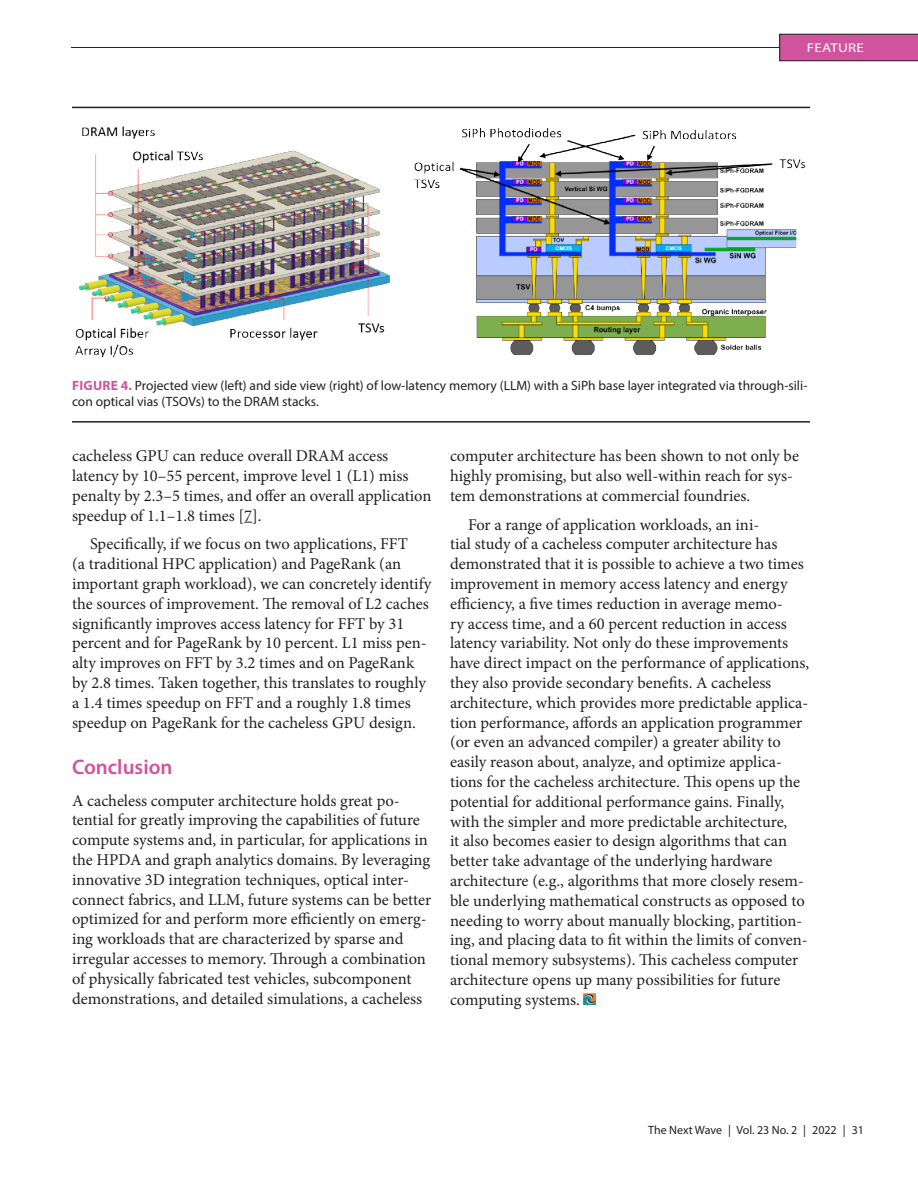
<style>
.page{position:relative;width:918px;height:1188px;background:#fff}
.page>*{position:absolute;margin:0;border:0;box-sizing:border-box;transform-origin:0 0}
.Subhead_1{font:600 21px "Myriad Pro";color:#d1539e}
.Body_text{font:16.5px/19.8px "Minion Pro";color:#231f20}
.Body_text_-_first_pa{font:16.5px/19.8px "Minion Pro";letter-spacing:-.005em;color:#231f20}
.Figure_caption{font:13.5px/16.2px "Myriad Pro";color:#231f20}
.t1{font:12.75px "Myriad Pro";letter-spacing:.02em;color:#fff;scale:1.18 1}
.t2{font:12px "Myriad Pro";color:#231f20}
.s1{font-weight:700;color:#d1539e}
</style>
<div class="page">
<svg style="left:779px;top:34px;width:139px;height:27px;background:#c64f96"></svg>
<hr style="left:71px;top:47px;width:708px;height:1px;background:#231f20">
<hr style="left:72px;top:107px;width:738px;height:1px;background:#231f20">
<hr style="left:72px;top:421px;width:738px;height:2px;background:#231f20">
<img style="left:75px;top:126px;width:731px;height:232px">
<svg style="left:584px;top:993px;width:11px;height:12px"></svg>
<p class="t1" style="left:807px;top:40px;width:50px">FEATURE</p>
<p class="Figure_caption" style="left:72px;top:377px;width:737px"><span class="s1">FIGURE 4.</span> Projected view (left) and side view (right) of low-latency memory (LLM) with a SiPh base layer integrated via through-sili&shy;con optical vias (TSOVs) to the DRAM stacks.</p>
<p class="Body_text" style="left:72px;top:446px;width:361px">cacheless GPU can reduce overall DRAM access latency by 10–55 percent, improve level 1 (L1) miss penalty by 2.3–5 times, and offer an overall application speedup of 1.1–1.8 times [7].</p>
<p class="Body_text" style="left:72px;top:534px;width:361px;text-indent:18px">Specifically, if we focus on two applications, FFT<br>(a traditional HPC application) and PageRank (an important graph workload), we can concretely identify the sources of improvement. The removal of L2 caches significantly improves access latency for FFT by 31 percent and for PageRank by 10 percent. L1 miss pen&shy;alty improves on FFT by 3.2 times and on PageRank by 2.8 times. Taken together, this translates to roughly a 1.4 times speedup on FFT and a roughly 1.8 times speedup on PageRank for the cacheless GPU design.</p>
<h2 class="Subhead_1" style="left:72px;top:753px;width:102px">Conclusion</h2>
<p class="Body_text_-_first_pa" style="left:72px;top:791px;width:361px">A cacheless computer architecture holds great po&shy;tential for greatly improving the capabilities of future compute systems and, in particular, for applications in the HPDA and graph analytics domains. By leveraging innovative 3D integration techniques, optical inter&shy;connect fabrics, and LLM, future systems can be better optimized for and perform more efficiently on emerg&shy;ing workloads that are characterized by sparse and irregular accesses to memory. Through a combination of physically fabricated test vehicles, subcomponent demonstrations, and detailed simulations, a cacheless</p>
<p class="Body_text_-_first_pa" style="left:450px;top:446px;width:351px">computer architecture has been shown to not only be highly promising, but also well-within reach for sys&shy;tem demonstrations at commercial foundries.</p>
<p class="Body_text" style="left:450px;top:515px;width:361px;text-indent:18px">For a range of application workloads, an ini-<br>tial study of a cacheless computer architecture has demonstrated that it is possible to achieve a two times improvement in memory access latency and energy efficiency, a five times reduction in average memo-<br>ry access time, and a 60 percent reduction in access latency variability. Not only do these improvements have direct impact on the performance of applications, they also provide secondary benefits. A cacheless architecture, which provides more predictable applica&shy;tion performance, affords an application programmer (or even an advanced compiler) a greater ability to easily reason about, analyze, and optimize applica&shy;tions for the cacheless architecture. This opens up the potential for additional performance gains. Finally, with the simpler and more predictable architecture,<br>it also becomes easier to design algorithms that can better take advantage of the underlying hardware architecture (e.g., algorithms that more closely resem&shy;ble underlying mathematical constructs as opposed to needing to worry about manually blocking, partition&shy;ing, and placing data to fit within the limits of conven&shy;tional memory subsystems). This cacheless computer architecture opens up many possibilities for future computing systems.</p>
<p class="t2" style="left:648px;top:1123px;width:217px">The Next Wave | Vol. 23 No. 2 | 2022 | 31</p>
</div>
